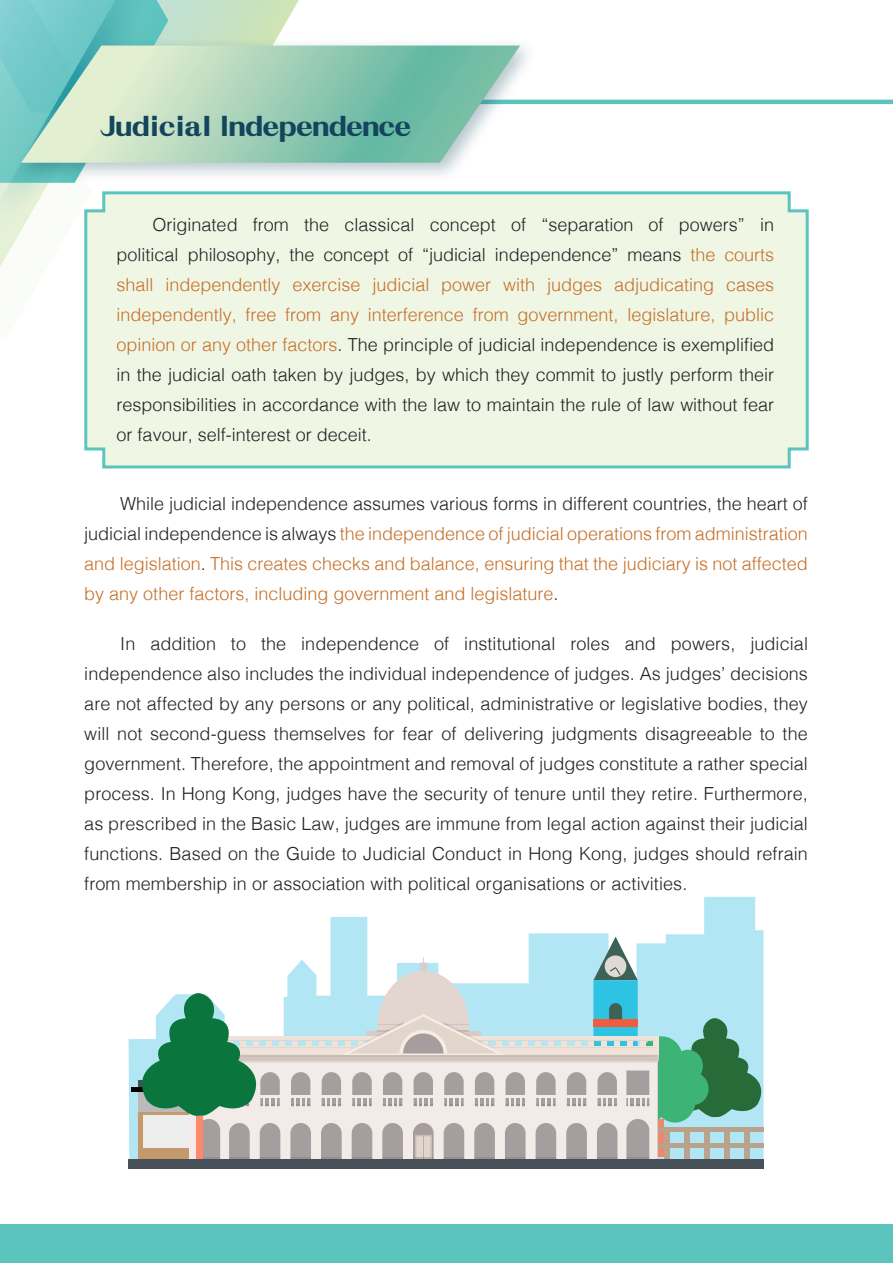
<style>
.page{position:relative;width:893px;height:1263px;background:#fff}
.page>*{position:absolute;margin:0;border:0;box-sizing:border-box;transform-origin:0 0}
.t1{font:800 27px "M Razor HK";color:#13465d}
.text_04{font:300 18px/30px "Helvetica";color:#231f20;text-align:justify}
.text_04-2{font:300 18px/30px "Helvetica";color:#c56f28;text-align:justify}
.s1{font-family:"M Hei HK"}
.s2{color:#c56f28}
.s3{font-family:"M Hei HK";color:#231f20}
.s4{color:#231f20}
</style>
<div class="page">
<svg style="left:0;top:0;width:299px;height:267px"></svg>
<div style="left:0;top:1225px;width:893px;height:38px;background:#5ac4bd"></div>
<hr style="left:136px;top:100px;width:757px;height:4px;background:#5ac4bd">
<div style="left:15px;top:38px;width:523px;height:145px;background:#13465d;opacity:.3"></div>
<svg style="left:21px;top:46px;width:499px;height:117px;background:#a3d2bd"></svg>
<div style="left:83px;top:190px;width:726px;height:279px;background:#eff6e4"></div>
<svg style="left:129px;top:897px;width:634px;height:262px"></svg>
<hr style="left:131px;top:1087px;width:178px;height:4px;background:#000">
<svg style="left:133px;top:937px;width:631px;height:222px"></svg>
<div style="left:196px;top:1116px;width:6px;height:50px;background:#ff876b"></div>
<div style="left:129px;top:1159px;width:634px;height:9px;background:#474f59"></div>
<h1 class="t1" style="left:101px;top:106px;width:312px">Judicial Independence</h1>
<p class="text_04" style="left:117px;top:208px;width:659px"><span class="s1">　　</span>Originated from the classical concept of “separation of powers” in political philosophy, the concept of “judicial independence” means <span class="s2">the courts shall independently exercise judicial power with judges adjudicating cases independently, free from any interference from government, legislature, public opinion or any other factors</span>. The principle of judicial independence is exemplified in the judicial oath taken by judges, by which they commit to justly perform their responsibilities in accordance with the law to maintain the rule of law without fear or favour, self-interest or deceit.</p>
<p class="text_04-2" style="left:84px;top:487px;width:725px"><span class="s3">　　</span><span class="s4">While judicial independence assumes various forms in different countries, the heart of judicial independence is always</span> the independence of judicial operations from administration and legislation<span class="s4">.</span> This creates checks and balance, ensuring that the judiciary is not affected by any other factors, including government and legislature<span class="s4">.</span></p>
<p class="text_04" style="left:84px;top:627px;width:725px"><span class="s1">　　</span>In addition to the independence of institutional roles and powers, judicial independence also includes the individual independence of judges. As judges’ decisions are not affected by any persons or any political, administrative or legislative bodies, they will not second-guess themselves for fear of delivering judgments disagreeable to the government. Therefore, the appointment and removal of judges constitute a rather special process. In Hong Kong, judges have the security of tenure until they retire. Furthermore, as prescribed in the Basic Law, judges are immune from legal action against their judicial functions. Based on the Guide to Judicial Conduct in Hong Kong, judges should refrain from membership in or association with political organisations or activities.</p>
</div>
